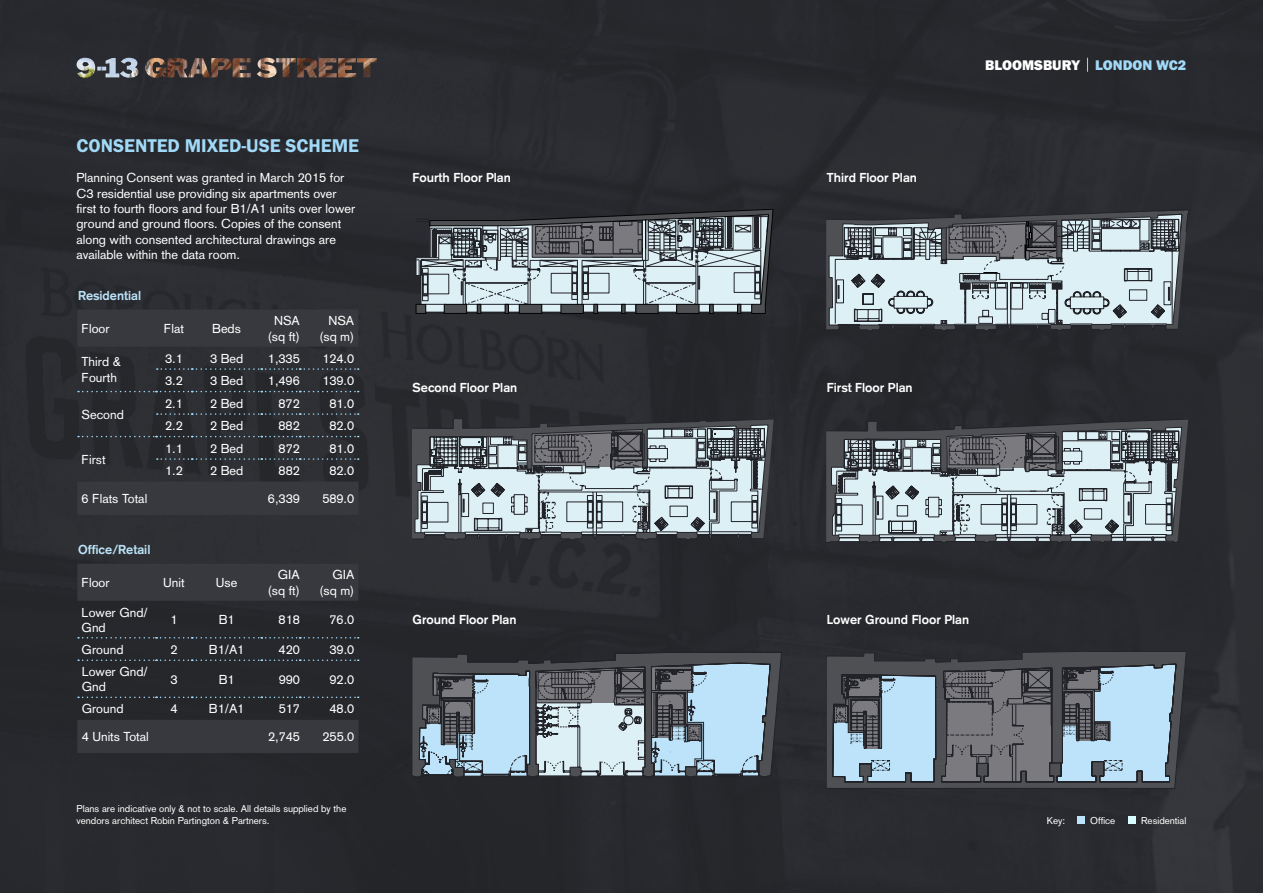
<style>
.page{position:relative;width:1263px;height:893px;background:#292a2f}
.page>*{position:absolute;margin:0;border:0;box-sizing:border-box;transform-origin:0 0}
.t1{font:600 19.05px "Franklin Got T";color:#a1daf8}
.t2{font:14.4px "Franklin Got T Heav";color:#fff}
.t3{font:12.75px/15.3px "Akzidenz Grotesk";color:#fff}
.t4{font:700 12.75px "Akzidenz Grotesk";color:#fff}
.t5{font:700 12.75px "Akzidenz Grotesk";color:#bce4fa}
.t6{font:9.75px/11.7px "Akzidenz Grotesk";color:#fff}
.s1{color:#a1daf8}
</style>
<div class="page">
<img style="left:77px;top:58px;width:300px;height:20px">
<svg style="left:1087px;top:58px;width:1px;height:14px"></svg>
<svg style="left:77px;top:310px;width:281px;height:443px;background:#2d2f33"></svg>
<svg style="left:157px;top:368px;width:202px;height:2px"></svg>
<svg style="left:78px;top:391px;width:281px;height:1px"></svg>
<svg style="left:157px;top:413px;width:202px;height:2px"></svg>
<svg style="left:78px;top:436px;width:281px;height:1px"></svg>
<svg style="left:157px;top:458px;width:202px;height:2px"></svg>
<svg style="left:78px;top:637px;width:281px;height:1px"></svg>
<svg style="left:78px;top:659px;width:281px;height:2px"></svg>
<svg style="left:78px;top:697px;width:281px;height:1px"></svg>
<svg style="left:827px;top:651px;width:359px;height:138px;background:#393a3f"></svg>
<svg style="left:827px;top:658px;width:351px;height:128px;background:#7b8a95"></svg>
<svg style="left:412px;top:652px;width:370px;height:126px;background:#333439"></svg>
<svg style="left:412px;top:658px;width:364px;height:120px;background:#8798a3"></svg>
<svg style="left:827px;top:419px;width:361px;height:124px;background:#8c969c"></svg>
<svg style="left:412px;top:419px;width:369px;height:121px;background:#8b959a"></svg>
<svg style="left:827px;top:209px;width:364px;height:122px;background:#909aa0"></svg>
<svg style="left:416px;top:209px;width:357px;height:105px;background:#869096"></svg>
<div style="left:1077px;top:816px;width:7px;height:8px;background:#bde3fa"></div>
<div style="left:1128px;top:816px;width:7px;height:8px;background:#d9fcff"></div>
<h1 class="t1" style="left:77px;top:135px;width:284px">CONSENTED MIXED-USE SCHEME</h1>
<p class="t3" style="left:77px;top:170px;width:280px">Planning Consent was granted in March 2015 for C3 residential use providing six apartments over first to fourth floors and four B1/A1 units over lower ground and ground floors. Copies of the consent along with consented architectural drawings are available within the data room.</p>
<p class="t5" style="left:78px;top:288px;width:65px">Residential</p>
<p class="t3" style="left:82px;top:321px;width:30px">Floor</p>
<p class="t3" style="left:164px;top:321px;width:22px">Flat</p>
<p class="t3" style="left:212px;top:321px;width:30px">Beds</p>
<p class="t3" style="left:268px;top:313px;width:33px;text-align:center">NSA (sq ft)</p>
<p class="t3" style="left:319px;top:313px;width:36px;text-align:right">NSA (sq m)</p>
<p class="t3" style="left:82px;top:354px;width:41px">Third &amp;<br>Fourth</p>
<p class="t3" style="left:165px;top:351px;width:19px">3.1</p>
<p class="t3" style="left:210px;top:351px;width:35px">3 Bed</p>
<p class="t3" style="left:268px;top:351px;width:33px">1,335</p>
<p class="t3" style="left:322px;top:351px;width:33px">124.0</p>
<p class="t3" style="left:165px;top:373px;width:19px">3.2</p>
<p class="t3" style="left:210px;top:373px;width:35px">3 Bed</p>
<p class="t3" style="left:268px;top:373px;width:33px">1,496</p>
<p class="t3" style="left:322px;top:373px;width:33px">139.0</p>
<p class="t3" style="left:82px;top:407px;width:44px">Second</p>
<p class="t3" style="left:82px;top:452px;width:26px">First</p>
<p class="t3" style="left:165px;top:396px;width:19px">2.1</p>
<p class="t3" style="left:210px;top:396px;width:35px">2 Bed</p>
<p class="t3" style="left:279px;top:396px;width:23px">872</p>
<p class="t3" style="left:329px;top:396px;width:26px">81.0</p>
<p class="t3" style="left:165px;top:418px;width:19px">2.2</p>
<p class="t3" style="left:210px;top:418px;width:35px">2 Bed</p>
<p class="t3" style="left:279px;top:418px;width:23px">882</p>
<p class="t3" style="left:329px;top:418px;width:26px">82.0</p>
<p class="t3" style="left:165px;top:441px;width:19px">1.1</p>
<p class="t3" style="left:210px;top:441px;width:35px">2 Bed</p>
<p class="t3" style="left:279px;top:441px;width:23px">872</p>
<p class="t3" style="left:329px;top:441px;width:26px">81.0</p>
<p class="t3" style="left:165px;top:463px;width:19px">1.2</p>
<p class="t3" style="left:210px;top:463px;width:35px">2 Bed</p>
<p class="t3" style="left:279px;top:463px;width:23px">882</p>
<p class="t3" style="left:329px;top:463px;width:26px">82.0</p>
<p class="t3" style="left:82px;top:491px;width:67px">6 Flats Total</p>
<p class="t3" style="left:268px;top:491px;width:33px">6,339</p>
<p class="t3" style="left:322px;top:491px;width:33px">589.0</p>
<p class="t5" style="left:78px;top:542px;width:74px">Office/Retail</p>
<p class="t3" style="left:82px;top:575px;width:30px">Floor</p>
<p class="t3" style="left:163px;top:575px;width:23px">Unit</p>
<p class="t3" style="left:216px;top:575px;width:23px">Use</p>
<p class="t3" style="left:268px;top:567px;width:33px;text-align:right">GIA (sq ft)</p>
<p class="t3" style="left:320px;top:567px;width:36px;text-align:right">GIA (sq m)</p>
<p class="t3" style="left:82px;top:604px;width:68px">Lower Gnd/<br>Gnd</p>
<p class="t3" style="left:170px;top:612px;width:9px">1</p>
<p class="t3" style="left:219px;top:612px;width:17px">B1</p>
<p class="t3" style="left:279px;top:612px;width:23px">818</p>
<p class="t3" style="left:329px;top:612px;width:26px">76.0</p>
<p class="t3" style="left:82px;top:642px;width:43px">Ground</p>
<p class="t3" style="left:170px;top:642px;width:9px">2</p>
<p class="t3" style="left:209px;top:642px;width:37px">B1/A1</p>
<p class="t3" style="left:279px;top:642px;width:23px">420</p>
<p class="t3" style="left:329px;top:642px;width:26px">39.0</p>
<p class="t3" style="left:82px;top:664px;width:68px">Lower Gnd/<br>Gnd</p>
<p class="t3" style="left:170px;top:672px;width:9px">3</p>
<p class="t3" style="left:219px;top:672px;width:17px">B1</p>
<p class="t3" style="left:279px;top:672px;width:23px">990</p>
<p class="t3" style="left:330px;top:672px;width:26px">92.0</p>
<p class="t3" style="left:82px;top:701px;width:43px">Ground</p>
<p class="t3" style="left:171px;top:701px;width:9px">4</p>
<p class="t3" style="left:209px;top:701px;width:37px">B1/A1</p>
<p class="t3" style="left:279px;top:701px;width:23px">517</p>
<p class="t3" style="left:330px;top:701px;width:26px">48.0</p>
<p class="t3" style="left:82px;top:729px;width:69px">4 Units Total</p>
<p class="t3" style="left:268px;top:729px;width:33px">2,745</p>
<p class="t3" style="left:322px;top:729px;width:33px">255.0</p>
<p class="t6" style="left:77px;top:803px;width:271px">Plans are indicative only &amp; not to scale. All details supplied by the vendors architect Robin Partington &amp; Partners.</p>
<p class="t4" style="left:413px;top:170px;width:100px">Fourth Floor Plan</p>
<p class="t4" style="left:413px;top:380px;width:106px">Second Floor Plan</p>
<p class="t4" style="left:827px;top:170px;width:92px">Third Floor Plan</p>
<p class="t2" style="left:985px;top:57px;width:203px">BLOOMSBURY <span class="s1">LONDON WC2</span></p>
<p class="t4" style="left:827px;top:380px;width:87px">First Floor Plan</p>
<p class="t4" style="left:413px;top:612px;width:105px">Ground Floor Plan</p>
<p class="t4" style="left:827px;top:612px;width:144px">Lower Ground Floor Plan</p>
<p class="t6" style="left:1047px;top:814px;width:20px">Key:</p>
<p class="t6" style="left:1090px;top:814px;width:27px">Office</p>
<p class="t6" style="left:1141px;top:814px;width:47px">Residential</p>
</div>
